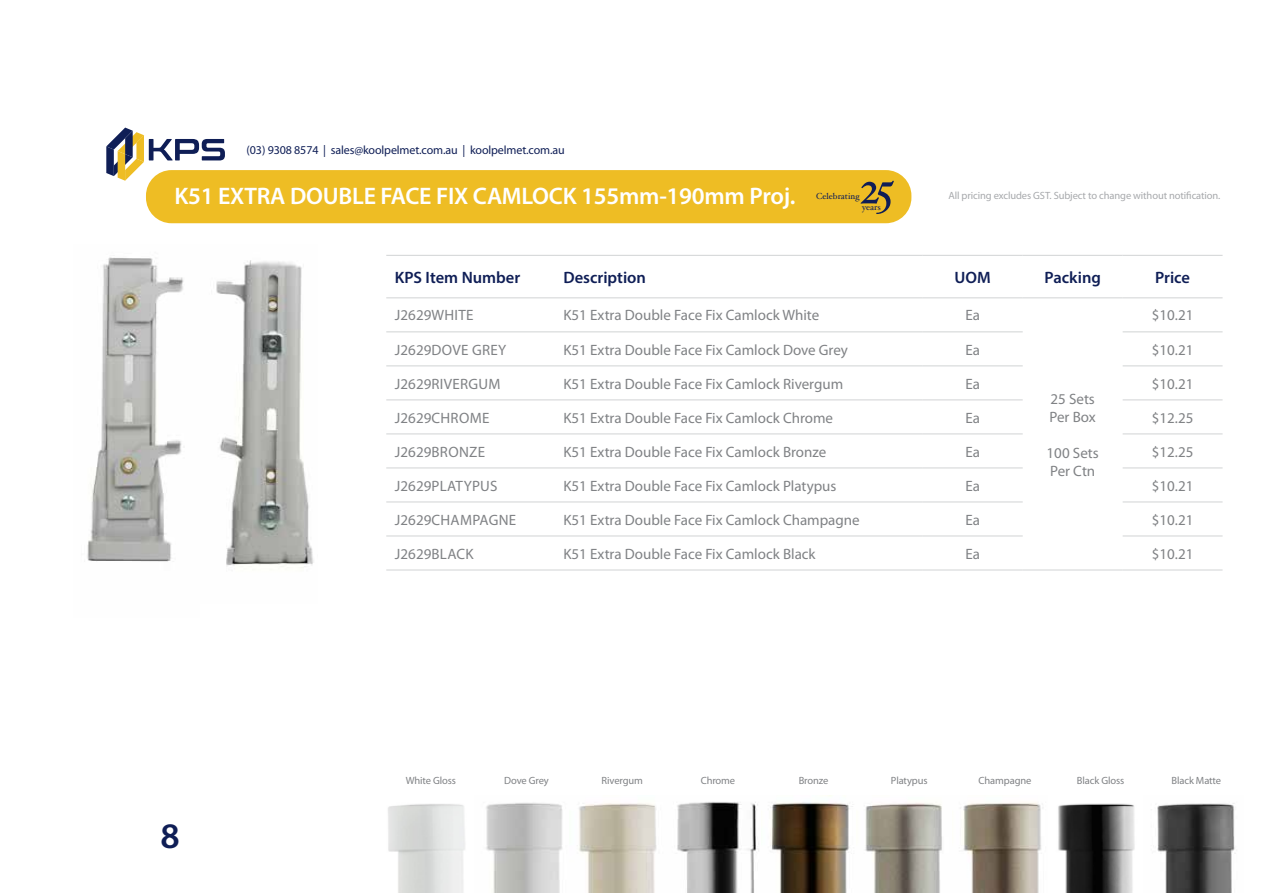
<style>
.page{position:relative;width:1263px;height:893px;background:#fff}
.page>*{position:absolute;margin:0;border:0;box-sizing:border-box;transform-origin:0 0}
.t1{font:600 36px "Myriad Pro";color:#0f1e56}
.t2{font:600 24px "Myriad Pro";letter-spacing:-.01em;color:#fff}
.t3{font:600 16.5px "Myriad Pro";color:#0f1e56}
.t4{font:15px/18px "Myriad Pro";color:#808285}
.t5{font:15px "Myriad Pro";letter-spacing:.02em;color:#808285}
.t6{font:12px "Myriad Pro";letter-spacing:-.01em;color:#0f1e56}
.t7{font:10.5px "Myriad Pro";letter-spacing:-.01em;color:#808285}
.t8{font:10.5px "Myriad Pro";letter-spacing:-.01em;color:#a7a9ac}
.t9{font:8.7px "Hoefler Text";color:#0f1e56}
</style>
<div class="page">
<hr style="left:386px;top:255px;width:169px;height:1px;background:#d1d3d4">
<hr style="left:555px;top:255px;width:368px;height:1px;background:#d1d3d4">
<hr style="left:923px;top:255px;width:100px;height:1px;background:#d1d3d4">
<hr style="left:1023px;top:255px;width:100px;height:1px;background:#d1d3d4">
<hr style="left:1123px;top:255px;width:99px;height:1px;background:#d1d3d4">
<hr style="left:386px;top:298px;width:169px;height:1px;background:#d1d3d4">
<hr style="left:555px;top:298px;width:368px;height:1px;background:#d1d3d4">
<hr style="left:923px;top:298px;width:100px;height:1px;background:#d1d3d4">
<hr style="left:1023px;top:298px;width:100px;height:1px;background:#d1d3d4">
<hr style="left:1123px;top:298px;width:99px;height:1px;background:#d1d3d4">
<hr style="left:386px;top:332px;width:169px;height:1px;background:#d1d3d4">
<hr style="left:555px;top:332px;width:368px;height:1px;background:#d1d3d4">
<hr style="left:923px;top:332px;width:100px;height:1px;background:#d1d3d4">
<hr style="left:1123px;top:332px;width:99px;height:1px;background:#d1d3d4">
<hr style="left:386px;top:366px;width:169px;height:1px;background:#d1d3d4">
<hr style="left:555px;top:366px;width:368px;height:1px;background:#d1d3d4">
<hr style="left:923px;top:366px;width:100px;height:1px;background:#d1d3d4">
<hr style="left:1123px;top:366px;width:99px;height:1px;background:#d1d3d4">
<hr style="left:386px;top:400px;width:169px;height:1px;background:#d1d3d4">
<hr style="left:555px;top:400px;width:368px;height:1px;background:#d1d3d4">
<hr style="left:923px;top:400px;width:100px;height:1px;background:#d1d3d4">
<hr style="left:1123px;top:400px;width:99px;height:1px;background:#d1d3d4">
<hr style="left:386px;top:434px;width:169px;height:1px;background:#d1d3d4">
<hr style="left:555px;top:434px;width:368px;height:1px;background:#d1d3d4">
<hr style="left:923px;top:434px;width:100px;height:1px;background:#d1d3d4">
<hr style="left:1123px;top:434px;width:99px;height:1px;background:#d1d3d4">
<hr style="left:386px;top:468px;width:169px;height:1px;background:#d1d3d4">
<hr style="left:555px;top:468px;width:368px;height:1px;background:#d1d3d4">
<hr style="left:923px;top:468px;width:100px;height:1px;background:#d1d3d4">
<hr style="left:1123px;top:468px;width:99px;height:1px;background:#d1d3d4">
<hr style="left:386px;top:502px;width:169px;height:1px;background:#d1d3d4">
<hr style="left:555px;top:502px;width:368px;height:1px;background:#d1d3d4">
<hr style="left:923px;top:502px;width:100px;height:1px;background:#d1d3d4">
<hr style="left:1123px;top:502px;width:99px;height:1px;background:#d1d3d4">
<hr style="left:386px;top:536px;width:169px;height:1px;background:#d1d3d4">
<hr style="left:555px;top:536px;width:368px;height:1px;background:#d1d3d4">
<hr style="left:923px;top:536px;width:100px;height:1px;background:#d1d3d4">
<hr style="left:1123px;top:536px;width:99px;height:1px;background:#d1d3d4">
<hr style="left:386px;top:570px;width:169px;height:1px;background:#d1d3d4">
<hr style="left:555px;top:570px;width:368px;height:1px;background:#d1d3d4">
<hr style="left:923px;top:570px;width:100px;height:1px;background:#d1d3d4">
<hr style="left:1023px;top:570px;width:100px;height:1px;background:#d1d3d4">
<hr style="left:1123px;top:570px;width:99px;height:1px;background:#d1d3d4">
<div style="left:146px;top:170px;width:765px;height:53px;background:#eebd24;border-radius:26px"></div>
<svg style="left:106px;top:128px;width:119px;height:53px"></svg>
<svg style="left:861px;top:181px;width:33px;height:33px"></svg>
<img style="left:87px;top:257px;width:97px;height:305px">
<img style="left:216px;top:260px;width:98px;height:308px">
<img style="left:486px;top:802px;width:77px;height:91px">
<img style="left:579px;top:803px;width:78px;height:90px">
<img style="left:677px;top:802px;width:82px;height:91px">
<img style="left:770px;top:795px;width:83px;height:98px">
<img style="left:865px;top:803px;width:77px;height:90px">
<img style="left:960px;top:803px;width:81px;height:90px">
<img style="left:1058px;top:803px;width:77px;height:90px">
<img style="left:1157px;top:803px;width:79px;height:90px">
<p class="t6" style="left:247px;top:142px;width:320px">(03) 9308 8574 | sales@koolpelmet.com.au | koolpelmet.com.au</p>
<h2 class="t2" style="left:174px;top:181px;width:622px">K51 EXTRA DOUBLE FACE FIX CAMLOCK 155mm-190mm Proj.</h2>
<p class="t9" style="left:816px;top:191px;width:45px">Celebrating</p>
<p class="t8" style="left:948px;top:189px;width:274px">All pricing excludes GST. Subject to change without notification.</p>
<p class="t9" style="left:862px;top:202px;width:20px">years</p>
<p class="t3" style="left:395px;top:267px;width:127px">KPS Item Number</p>
<p class="t3" style="left:563px;top:267px;width:84px">Description</p>
<p class="t3" style="left:955px;top:267px;width:38px">UOM</p>
<p class="t3" style="left:1044px;top:267px;width:58px">Packing</p>
<p class="t3" style="left:1155px;top:267px;width:36px">Price</p>
<p class="t4" style="left:395px;top:306px;width:80px">J2629WHITE</p>
<p class="t4" style="left:563px;top:306px;width:257px">K51 Extra Double Face Fix Camlock White</p>
<p class="t4" style="left:965px;top:306px;width:16px">Ea</p>
<p class="t4" style="left:1152px;top:306px;width:43px">$10.21</p>
<p class="t5" style="left:395px;top:340px;width:113px">J2629DOVE GREY</p>
<p class="t4" style="left:563px;top:340px;width:286px">K51 Extra Double Face Fix Camlock Dove Grey</p>
<p class="t4" style="left:965px;top:340px;width:16px">Ea</p>
<p class="t4" style="left:1152px;top:340px;width:43px">$10.21</p>
<p class="t5" style="left:395px;top:374px;width:107px">J2629RIVERGUM</p>
<p class="t4" style="left:563px;top:374px;width:281px">K51 Extra Double Face Fix Camlock Rivergum</p>
<p class="t4" style="left:965px;top:374px;width:16px">Ea</p>
<p class="t4" style="left:1152px;top:374px;width:43px">$10.21</p>
<p class="t4" style="left:395px;top:408px;width:96px">J2629CHROME</p>
<p class="t4" style="left:563px;top:408px;width:271px">K51 Extra Double Face Fix Camlock Chrome</p>
<p class="t4" style="left:965px;top:408px;width:16px">Ea</p>
<p class="t4" style="left:1152px;top:408px;width:43px">$12.25</p>
<p class="t4" style="left:395px;top:442px;width:92px">J2629BRONZE</p>
<p class="t4" style="left:563px;top:442px;width:264px">K51 Extra Double Face Fix Camlock Bronze</p>
<p class="t4" style="left:965px;top:442px;width:16px">Ea</p>
<p class="t4" style="left:1152px;top:442px;width:43px">$12.25</p>
<p class="t4" style="left:395px;top:476px;width:104px">J2629PLATYPUS</p>
<p class="t4" style="left:563px;top:476px;width:275px">K51 Extra Double Face Fix Camlock Platypus</p>
<p class="t4" style="left:965px;top:476px;width:16px">Ea</p>
<p class="t4" style="left:1152px;top:476px;width:43px">$10.21</p>
<p class="t4" style="left:395px;top:510px;width:123px">J2629CHAMPAGNE</p>
<p class="t4" style="left:563px;top:510px;width:298px">K51 Extra Double Face Fix Camlock Champagne</p>
<p class="t4" style="left:965px;top:510px;width:16px">Ea</p>
<p class="t4" style="left:1152px;top:510px;width:43px">$10.21</p>
<p class="t4" style="left:395px;top:544px;width:80px">J2629BLACK</p>
<p class="t4" style="left:563px;top:544px;width:254px">K51 Extra Double Face Fix Camlock Black</p>
<p class="t4" style="left:965px;top:544px;width:16px">Ea</p>
<p class="t4" style="left:1152px;top:544px;width:43px">$10.21</p>
<p class="t4" style="left:1049px;top:389px;width:48px">25 Sets<br>Per Box</p>
<p class="t4" style="left:1046px;top:443px;width:54px">100 Sets<br>Per Ctn</p>
<h1 class="t1" style="left:160px;top:813px;width:21px">8</h1>
<p class="t7" style="left:406px;top:774px;width:52px">White Gloss</p>
<p class="t7" style="left:504px;top:774px;width:46px">Dove Grey</p>
<p class="t7" style="left:601px;top:774px;width:43px">Rivergum</p>
<p class="t7" style="left:701px;top:774px;width:36px">Chrome</p>
<p class="t7" style="left:799px;top:774px;width:31px">Bronze</p>
<p class="t7" style="left:891px;top:774px;width:38px">Platypus</p>
<p class="t7" style="left:978px;top:774px;width:54px">Champagne</p>
<p class="t7" style="left:1077px;top:774px;width:49px">Black Gloss</p>
<p class="t7" style="left:1171px;top:774px;width:51px">Black Matte</p>
</div>
